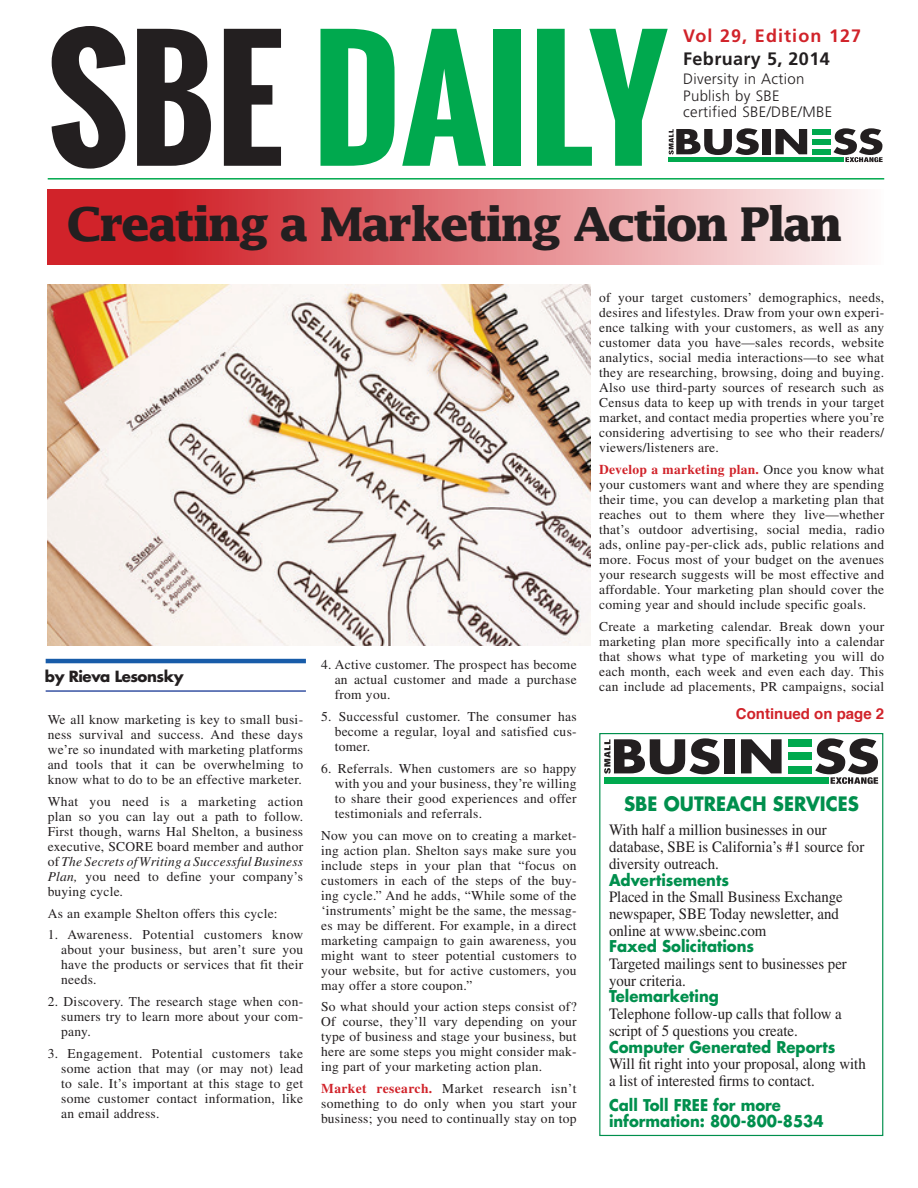
<style>
.page{position:relative;width:918px;height:1188px;background:#fff}
.page>*{position:absolute;margin:0;border:0;box-sizing:border-box;transform-origin:0 0}
.t1{font:700 155.85px "Oswald";color:#00a94e}
.t2{font:700 46.5px "Lucida";letter-spacing:-.06em;color:#231f20}
.t3{font:700 19.35px "Futura";color:#008f4d;scale:.94 1}
.t4{font:700 18px "Frutiger";letter-spacing:.06em;color:#d1232a}
.t5{font:700 18px "Frutiger";letter-spacing:.02em;color:#231f20}
.t6{font:15.75px/16.6px "Times";color:#231f20;scale:.94 1}
.t7{font:700 15.75px/16.6px "Futura";color:#008f4d;scale:.94 1}
.t8{font:300 15px/16.5px "Frutiger";letter-spacing:.02em;color:#231f20}
.t9{font:700 15px "Helvetica";color:#d1232a}
.t10{font:700 15px "Futura";letter-spacing:-.03em;color:#231f20}
.t11{font:13.5px/15px "Times";letter-spacing:.02em;color:#231f20;text-align:justify}
.s1{color:#231f20}
.s2{font-style:italic}
.s3{font-weight:700;color:#d1232a}
</style>
<div class="page">
<div style="left:599px;top:733px;width:284px;height:403px;background:#fff;border:1px solid #008f4d"></div>
<div style="left:604px;top:778px;width:225px;height:6px;background:#00a94e"></div>
<div style="left:724px;top:739px;width:11px;height:34px;background:#231f20"></div>
<svg style="left:741px;top:739px;width:41px;height:34px"></svg>
<div style="left:788px;top:739px;width:23px;height:8px;background:#00a94e"></div>
<div style="left:788px;top:753px;width:23px;height:7px;background:#00a94e"></div>
<div style="left:788px;top:766px;width:23px;height:7px;background:#00a94e"></div>
<svg style="left:604px;top:738px;width:116px;height:36px"></svg>
<svg style="left:815px;top:738px;width:63px;height:46px"></svg>
<hr style="left:48px;top:178px;width:836px;height:2px;background:#00a94e">
<div style="left:669px;top:157px;width:175px;height:5px;background:#00a94e"></div>
<div style="left:762px;top:129px;width:9px;height:25px;background:#231f20"></div>
<svg style="left:775px;top:129px;width:32px;height:25px"></svg>
<div style="left:812px;top:129px;width:18px;height:6px;background:#00a94e"></div>
<div style="left:812px;top:139px;width:18px;height:5px;background:#00a94e"></div>
<div style="left:812px;top:149px;width:18px;height:5px;background:#00a94e"></div>
<svg style="left:669px;top:128px;width:90px;height:27px"></svg>
<svg style="left:833px;top:128px;width:50px;height:34px"></svg>
<hr style="left:46px;top:659px;width:260px;height:4px;background:#185ca9">
<hr style="left:46px;top:690px;width:260px;height:2px;background:#3853a3">
<svg style="left:48px;top:189px;width:810px;height:75px"></svg>
<img style="left:47px;top:285px;width:543px;height:361px">
<h1 class="t1" style="left:47px;top:-17px;width:622px"><span class="s1">SBE</span> DAILY</h1>
<h3 class="t4" style="left:683px;top:25px;width:180px">Vol 29, Edition 127</h3>
<h3 class="t5" style="left:683px;top:48px;width:148px">February 5, 2014</h3>
<p class="t8" style="left:683px;top:71px;width:150px">Diversity in Action<br>Publish by SBE certified SBE/DBE/MBE</p>
<h2 class="t2" style="left:67px;top:196px;width:777px">Creating a Marketing Action Plan</h2>
<p class="t10" style="left:45px;top:666px;width:141px">by Rieva Lesonsky</p>
<p class="t11" style="left:48px;top:712px;width:257px">We all know marketing is key to small busi&shy;ness survival and success. And these days we’re so inundated with marketing platforms and tools that it can be overwhelming to know what to do to be an effective marketer.</p>
<p class="t11" style="left:48px;top:794px;width:257px">What you need is a marketing action plan so you can lay out a path to follow.<br>First though, warns Hal Shelton, a business executive, SCORE board member and author of <span class="s2">The Secrets of Writing a Successful Business Plan,</span> you need to define your company’s buying cycle<span class="s2">.</span></p>
<p class="t11" style="left:48px;top:905px;width:232px">As an example Shelton offers this cycle:</p>
<p class="t11" style="left:61px;top:927px;width:244px;text-indent:-13px">1. Awareness. Potential customers know about your business, but aren’t sure you have the products or services that fit their needs.</p>
<p class="t11" style="left:61px;top:994px;width:244px;text-indent:-13px">2. Discovery. The research stage when con&shy;sumers try to learn more about your com&shy;pany.</p>
<p class="t11" style="left:61px;top:1046px;width:244px;text-indent:-13px">3. Engagement. Potential customers take some action that may (or may not) lead to sale. It’s important at this stage to get some customer contact information, like an email address.</p>
<p class="t11" style="left:335px;top:657px;width:244px;text-indent:-14px">4. Active customer. The prospect has become an actual customer and made a purchase from you.</p>
<p class="t11" style="left:335px;top:709px;width:244px;text-indent:-14px">5. Successful customer. The consumer has become a regular, loyal and satisfied cus&shy;tomer.</p>
<p class="t11" style="left:335px;top:761px;width:243px;text-indent:-14px">6. Referrals. When customers are so happy with you and your business, they’re willing to share their good experiences and offer testimonials and referrals.</p>
<p class="t11" style="left:321px;top:827px;width:257px">Now you can move on to creating a market&shy;ing action plan. Shelton says make sure you include steps in your plan that “focus on customers in each of the steps of the buy&shy;ing cycle.” And he adds, “While some of the ‘instruments’ might be the same, the messag&shy;es may be different. For example, in a direct marketing campaign to gain awareness, you might want to steer potential customers to your website, but for active customers, you may offer a store coupon.”</p>
<p class="t11" style="left:321px;top:999px;width:257px">So what should your action steps consist of?<br>Of course, they’ll vary depending on your type of business and stage your business, but here are some steps you might consider mak&shy;ing part of your marketing action plan.</p>
<p class="t11" style="left:321px;top:1081px;width:257px"><span class="s3">Market research.</span> Market research isn’t something to do only when you start your business; you need to continually stay on top</p>
<p class="t11" style="left:599px;top:290px;width:287px">of your target customers’ demographics, needs, desires and lifestyles. Draw from your own experi&shy;ence talking with your customers, as well as any customer data you have—sales records, website analytics, social media interactions—to see what they are researching, browsing, doing and buying.<br>Also use third-party sources of research such as Census data to keep up with trends in your target market, and contact media properties where you’re considering advertising to see who their readers/ viewers/listeners are.</p>
<p class="t11" style="left:599px;top:462px;width:287px"><span class="s3">Develop a marketing plan.</span> Once you know what your customers want and where they are spending their time, you can develop a marketing plan that reaches out to them where they live—whether that’s outdoor advertising, social media, radio ads, online pay-per-click ads, public relations and more. Focus most of your budget on the avenues your research suggests will be most effective and affordable. Your marketing plan should cover the coming year and should include specific goals.</p>
<p class="t11" style="left:599px;top:619px;width:287px">Create a marketing calendar. Break down your marketing plan more specifically into a calendar that shows what type of marketing you will do each month, each week and even each day. This can include ad placements, PR campaigns, social</p>
<p class="t9" style="left:736px;top:702px;width:150px">Continued on page 2</p>
<h3 class="t3" style="left:624px;top:791px;width:239px">SBE Outreach Services</h3>
<p class="t6" style="left:609px;top:822px;width:273px">With half a million businesses in our database, SBE is California’s #1 source for diversity outreach.</p>
<p class="t7" style="left:609px;top:871px;width:129px">Advertisements</p>
<p class="t6" style="left:609px;top:889px;width:250px">Placed in the Small Business Exchange newspaper, SBE Today newsletter, and online at www.sbeinc.com</p>
<p class="t7" style="left:609px;top:938px;width:156px">Faxed Solicitations</p>
<p class="t6" style="left:609px;top:955px;width:255px">Targeted mailings sent to businesses per your criteria.</p>
<p class="t7" style="left:609px;top:988px;width:118px">Telemarketing</p>
<p class="t6" style="left:609px;top:1005px;width:249px">Telephone follow-up calls that follow a script of 5 questions you create.</p>
<p class="t7" style="left:609px;top:1038px;width:242px">Computer Generated Reports</p>
<p class="t6" style="left:609px;top:1056px;width:275px">Will fit right into your proposal, along with a list of interested firms to contact.</p>
<p class="t7" style="left:609px;top:1096px;width:230px">Call Toll FREE for more information: 800-800-8534</p>
</div>
